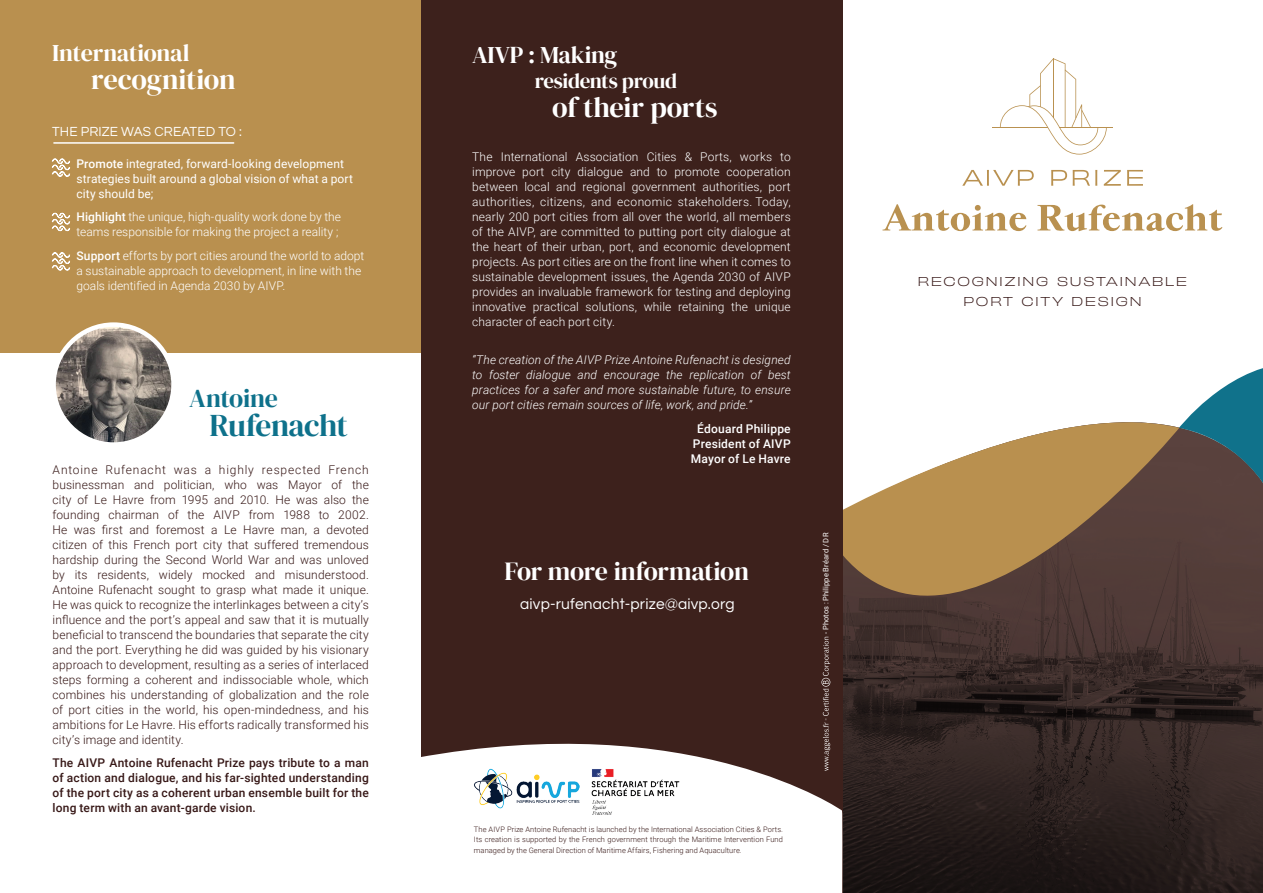
<style>
.page{position:relative;width:1263px;height:893px;background:#fff}
.page>*{position:absolute;margin:0;border:0;box-sizing:border-box;transform-origin:0 0}
.titre_paragraphe{font:31.35px "DM Serif Display";letter-spacing:-.02em;color:#0e718b}
.titre_paragraphe-2{font:28.5px "DM Serif Display";letter-spacing:-.01em;color:#fff}
.titre_paragraphe-3{font:25.95px "DM Serif Display";letter-spacing:-.015em;color:#fff}
.titre_paragraphe-4{font:25.95px "DM Serif Display";letter-spacing:-.015em;color:#0e718b}
.titre_paragraphe-5{font:24px "DM Serif Display";letter-spacing:-.01em;color:#fff}
.titre_paragraphe-6{font:21px "DM Serif Display";letter-spacing:-.02em;color:#fff}
.t1{font:15.45px "Questrial";letter-spacing:.01em;color:#fff}
.t2{font:13.5px "Questrial";letter-spacing:.01em;color:#fff}
.texte_courant{font:300 12px/15px "Roboto";letter-spacing:.01em;color:#371817;text-align:justify}
.texte_courant_blanc{font:300 12px/15px "Roboto";color:#fff}
.texte_courant_blanc-2{font:italic 300 12px/15px "Roboto";letter-spacing:.01em;color:#fff;text-align:justify}
.texte_courant-2{font:500 12px/15px "Roboto";letter-spacing:.015em;color:#371817;text-align:justify}
.texte_courant_blanc-3{font:12px/15px "Roboto";letter-spacing:.005em;color:#fff}
.texte_courant_blanc-4{font:500 12px/15px "Roboto";letter-spacing:.015em;color:#fff;text-align:center}
.texte_courant-3{font:12px "Obviously Wide Lght";letter-spacing:.12em;color:#371817}
.texte_courant-4{font:300 7.5px/10.5px "Roboto";letter-spacing:.01em;color:#371817;text-align:justify}
.texte_courant-5{font:7.5px "Roboto";letter-spacing:.015em;color:#fff}
.s1{font-weight:500}
</style>
<div class="page">
<svg style="left:882px;top:204px;width:144px;height:27px"></svg>
<svg style="left:1037px;top:204px;width:185px;height:27px"></svg>
<svg style="left:962px;top:170px;width:72px;height:16px"></svg>
<svg style="left:1051px;top:170px;width:16px;height:16px"></svg>
<svg style="left:1073px;top:170px;width:24px;height:16px"></svg>
<svg style="left:1104px;top:170px;width:17px;height:16px"></svg>
<svg style="left:1127px;top:170px;width:16px;height:16px"></svg>
<hr style="left:1059px;top:127px;width:54px;height:1px;background:#b99150">
<hr style="left:992px;top:127px;width:55px;height:1px;background:#b99150">
<svg style="left:1000px;top:58px;width:107px;height:97px"></svg>
<svg style="left:843px;top:524px;width:420px;height:369px"></svg>
<svg style="left:842px;top:394px;width:337px;height:337px"></svg>
<svg style="left:1179px;top:368px;width:84px;height:156px"></svg>
<div style="left:421px;top:0;width:421px;height:893px;background:#3d211c"></div>
<div style="left:0;top:0;width:421px;height:353px;background:#b9904f"></div>
<svg style="left:421px;top:707px;width:422px;height:186px;fill:#fff"></svg>
<div style="left:0;top:341px;width:421px;height:513px;background:#fff"></div>
<img style="left:54px;top:325px;width:120px;height:120px;border-radius:60px">
<div style="left:51px;top:322px;width:125px;height:125px;border:4px solid #fff;border-radius:50%"></div>
<svg style="left:821px;top:637px;width:9px;height:134px"></svg>
<img style="left:474px;top:769px;width:105px;height:39px">
<img style="left:591px;top:769px;width:89px;height:46px">
<svg style="left:52px;top:159px;width:18px;height:18px"></svg>
<svg style="left:52px;top:213px;width:18px;height:18px"></svg>
<svg style="left:52px;top:252px;width:18px;height:18px"></svg>
<hr style="left:54px;top:142px;width:180px;height:2px;background:#fff">
<p class="titre_paragraphe-5" style="left:52px;top:39px;width:139px">International</p>
<p class="titre_paragraphe-2" style="left:91px;top:63px;width:146px">recognition</p>
<p class="t2" style="left:52px;top:122px;width:191px">THE PRIZE WAS CREATED TO :</p>
<p class="texte_courant_blanc-3" style="left:77px;top:156px;width:278px"><span class="s1">Promote</span> integrated, forward-looking development strategies built around a global vision of what a port city should be;</p>
<p class="texte_courant_blanc" style="left:77px;top:209px;width:266px"><span class="s1">Highlight</span> the unique, high-quality work done by the teams responsible for making the project a reality ;</p>
<p class="texte_courant_blanc" style="left:77px;top:248px;width:289px"><span class="s1">Support</span> efforts by port cities around the world to adopt a sustainable approach to development, in line with the goals identified in Agenda 2030 by AIVP.</p>
<p class="titre_paragraphe-4" style="left:189px;top:383px;width:90px">Antoine</p>
<p class="titre_paragraphe" style="left:209px;top:408px;width:140px">Rufenacht</p>
<p class="texte_courant" style="left:53px;top:461px;width:318px">Antoine Rufenacht was a highly respected French businessman and politician, who was Mayor of the city of Le Havre from 1995 and 2010. He was also the founding chairman of the AIVP from 1988 to 2002.<br>He was first and foremost a Le Havre man, a devoted citizen of this French port city that suffered tremendous hardship during the Second World War and was unloved by its residents, widely mocked and misunderstood.<br>Antoine Rufenacht sought to grasp what made it unique.<br>He was quick to recognize the interlinkages between a city’s influence and the port’s appeal and saw that it is mutually beneficial to transcend the boundaries that separate the city and the port. Everything he did was guided by his visionary approach to development, resulting as a series of interlaced steps forming a coherent and indissociable whole, which combines his understanding of globalization and the role of port cities in the world, his open-mindedness, and his ambitions for Le Havre. His efforts radically transformed his city’s image and identity.</p>
<p class="texte_courant-2" style="left:53px;top:755px;width:318px">The AIVP Antoine Rufenacht Prize pays tribute to a man of action and dialogue, and his far-sighted understanding of the port city as a coherent urban ensemble built for the long term with an avant-garde vision.</p>
<p class="titre_paragraphe-5" style="left:472px;top:41px;width:147px">AIVP : Making</p>
<p class="titre_paragraphe-6" style="left:535px;top:69px;width:144px">residents proud</p>
<p class="titre_paragraphe-2" style="left:552px;top:91px;width:167px">of their ports</p>
<p class="texte_courant_blanc" style="left:472px;top:148px;width:320px;text-align:justify">The International Association Cities &amp; Ports, works to improve port city dialogue and to promote cooperation between local and regional government authorities, port authorities, citizens, and economic stakeholders. Today, nearly 200 port cities from all over the world, all members of the AIVP, are committed to putting port city dialogue at the heart of their urban, port, and economic development projects. As port cities are on the front line when it comes to sustainable development issues, the Agenda 2030 of AIVP provides an invaluable framework for testing and deploying innovative practical solutions, while retaining the unique character of each port city.</p>
<p class="texte_courant_blanc-2" style="left:472px;top:352px;width:320px">“The creation of the AIVP Prize Antoine Rufenacht is designed to foster dialogue and encourage the replication of best practices for a safer and more sustainable future, to ensure our port cities remain sources of life, work, and pride.”</p>
<p class="texte_courant_blanc-4" style="left:691px;top:420px;width:101px">Édouard Philippe<br>President of AIVP<br>Mayor of Le Havre</p>
<p class="titre_paragraphe-3" style="left:504px;top:556px;width:246px">For more information</p>
<p class="t1" style="left:520px;top:593px;width:216px">aivp-rufenacht-prize@aivp.org</p>
<p class="texte_courant-5" style="left:820px;top:634px;width:103px;rotate:-90deg">- Photos : Philippe Bréard / DR</p>
<p class="texte_courant-4" style="left:474px;top:823px;width:311px">The AIVP Prize Antoine Rufenacht is launched by the International Association Cities &amp; Ports.<br>Its creation is supported by the French government through the Maritime Intervention Fund managed by the General Direction of Maritime Affairs, Fishering and Aquaculture.</p>
<p class="texte_courant-3" style="left:917px;top:272px;width:272px">RECOGNIZING SUSTAINABLE</p>
<p class="texte_courant-3" style="left:963px;top:293px;width:180px">PORT CITY DESIGN</p>
</div>
